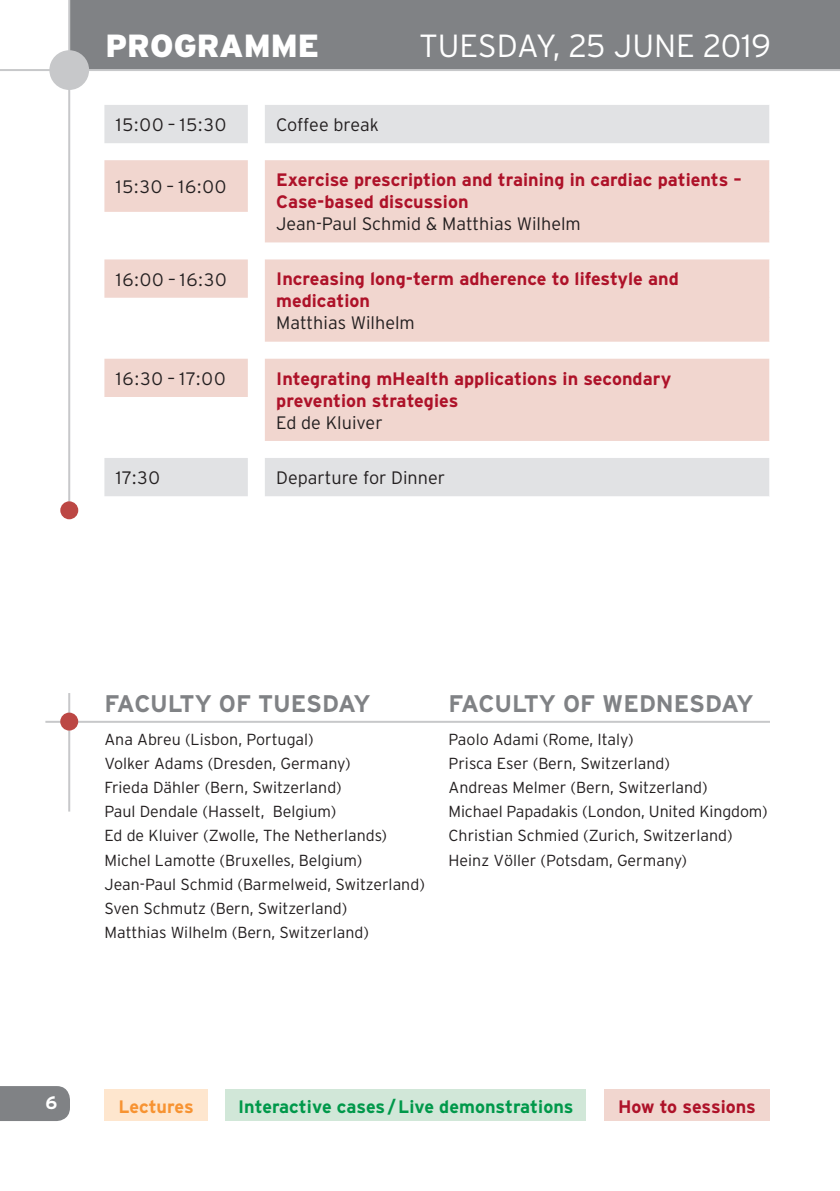
<style>
.page{position:relative;width:840px;height:1191px;background:#fff}
.page>*{position:absolute;margin:0;border:0;box-sizing:border-box;transform-origin:0 0}
.t1{font:300 32px "Interstate";color:#fff}
.t2{font:900 32px "Interstate";color:#fff}
.t3{font:700 24px "Interstate";letter-spacing:-.005em;color:#808285}
.t4{font:700 18px/22px "Interstate";color:#ae1229}
.t5{font:300 18px "Interstate";color:#231f20}
.t6{font:700 18px "Interstate";color:#00984a}
.t7{font:700 18px "Interstate";letter-spacing:-.01em;color:#f79332}
.t8{font:700 18px "Interstate";color:#fff}
.t9{font:300 16px/24px "Interstate";color:#231f20}
</style>
<div class="page">
<div style="left:0;top:1086px;width:70px;height:35px;background:#808285"></div>
<div style="left:104px;top:1089px;width:103px;height:32px;background:#fee6ce"></div>
<div style="left:225px;top:1089px;width:360px;height:32px;background:#d1e7d8"></div>
<div style="left:603px;top:1089px;width:166px;height:32px;background:#f1d6cf"></div>
<svg style="left:104px;top:105px;width:664px;height:391px;fill:#e1e2e4"></svg>
<svg style="left:104px;top:160px;width:664px;height:281px;fill:#f1d6cf"></svg>
<div style="left:70px;top:0;width:769px;height:71px;background:#808285"></div>
<hr style="left:68px;top:0;width:2px;height:508px;background:#c7c8ca">
<hr style="left:0;top:69px;width:839px;height:2px;background:#c7c8ca">
<div style="left:49px;top:50px;width:40px;height:40px;background:#c7c8ca;border-radius:50%"></div>
<div style="left:60px;top:501px;width:18px;height:18px;background:#bc4744;border-radius:50%"></div>
<hr style="left:68px;top:693px;width:2px;height:118px;background:#c7c8ca">
<hr style="left:45px;top:721px;width:724px;height:2px;background:#c7c8ca">
<div style="left:60px;top:712px;width:18px;height:18px;background:#bc4744;border-radius:50%"></div>
<h1 class="t2" style="left:105px;top:27px;width:215px">PROGRAMME</h1>
<h1 class="t1" style="left:419px;top:28px;width:353px">TUESDAY, 25 JUNE 2019</h1>
<p class="t5" style="left:116px;top:115px;width:112px">15:00 – 15:30</p>
<p class="t5" style="left:276px;top:114px;width:104px">Coffee break</p>
<p class="t5" style="left:116px;top:177px;width:112px">15:30 – 16:00</p>
<p class="t4" style="left:276px;top:169px;width:467px">Exercise prescription and training in cardiac patients –<br>Case-based discussion</p>
<p class="t5" style="left:276px;top:214px;width:306px">Jean-Paul Schmid &amp; Matthias Wilhelm</p>
<p class="t5" style="left:116px;top:269px;width:112px">16:00 – 16:30</p>
<p class="t4" style="left:276px;top:268px;width:404px">Increasing long-term adherence to lifestyle and medication</p>
<p class="t5" style="left:276px;top:313px;width:140px">Matthias Wilhelm</p>
<p class="t5" style="left:116px;top:369px;width:111px">16:30 – 17:00</p>
<p class="t4" style="left:276px;top:367px;width:396px">Integrating mHealth applications in secondary prevention strategies</p>
<p class="t5" style="left:276px;top:412px;width:108px">Ed de Kluiver</p>
<p class="t5" style="left:116px;top:468px;width:46px">17:30</p>
<p class="t5" style="left:276px;top:467px;width:170px">Departure for Dinner</p>
<h2 class="t3" style="left:104px;top:690px;width:267px">FACULTY OF TUESDAY</h2>
<p class="t9" style="left:104px;top:727px;width:322px">Ana Abreu (Lisbon, Portugal)<br>Volker Adams (Dresden, Germany)<br>Frieda Dähler (Bern, Switzerland)<br>Paul Dendale (Hasselt, Belgium)<br>Ed de Kluiver (Zwolle, The Netherlands)<br>Michel Lamotte (Bruxelles, Belgium)<br>Jean-Paul Schmid (Barmelweid, Switzerland)<br>Sven Schmutz (Bern, Switzerland)<br>Matthias Wilhelm (Bern, Switzerland)</p>
<h2 class="t3" style="left:448px;top:690px;width:306px">FACULTY OF WEDNESDAY</h2>
<p class="t9" style="left:448px;top:727px;width:320px">Paolo Adami (Rome, Italy)<br>Prisca Eser (Bern, Switzerland)<br>Andreas Melmer (Bern, Switzerland)<br>Michael Papadakis (London, United Kingdom)<br>Christian Schmied (Zurich, Switzerland)<br>Heinz Völler (Potsdam, Germany)</p>
<p class="t8" style="left:45px;top:1092px;width:13px">6</p>
<p class="t7" style="left:118px;top:1096px;width:77px">Lectures</p>
<p class="t6" style="left:238px;top:1096px;width:336px">Interactive cases/Live demonstrations</p>
<p class="t4" style="left:617px;top:1095px;width:139px">How to sessions</p>
</div>
